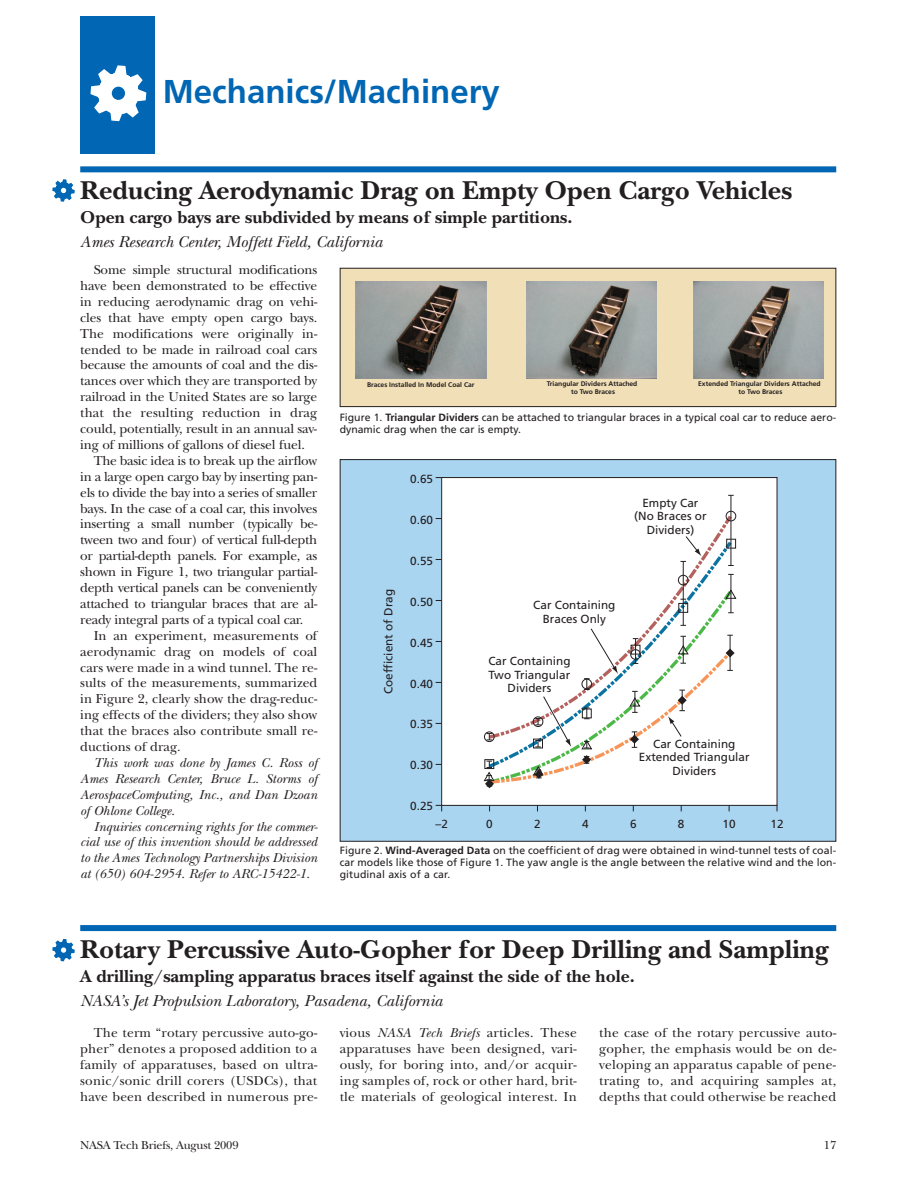
<style>
.page{position:relative;width:918px;height:1188px;background:#fff}
.page>*{position:absolute;margin:0;border:0;box-sizing:border-box;transform-origin:0 0}
.t1{font:700 33px "Frutiger";color:#0166b3}
.t2{font:700 27px "New Baskerville";color:#231f20}
.t3{font:700 18px "New Baskerville";color:#231f20}
.t4{font:italic 16.5px "New Baskerville";color:#231f20}
.t5{font:13.5px/15.9px "New Baskerville";letter-spacing:-.01em;color:#231f20;text-align:justify}
.t6{font:italic 13.5px/15.9px "New Baskerville";color:#231f20;text-align:justify}
.t7{font:13.5px "New Baskerville";letter-spacing:.01em;color:#231f20}
.t8{font:12px "New Baskerville";letter-spacing:-.015em;color:#231f20}
.t9{font:11.7px/13.4px "Frutiger";color:#231f20;text-align:center}
.t10{font:10.5px/12px "Frutiger";color:#231f20}
.t11{font:700 6.75px/8.1px "Frutiger";color:#231f20;text-align:center}
.s1{font-weight:700}
.s2{font-style:italic}
</style>
<div class="page">
<div style="left:80px;top:16px;width:75px;height:138px;background:#0166b3"></div>
<svg style="left:90px;top:65px;width:56px;height:56px"></svg>
<div style="left:112px;top:87px;width:13px;height:13px;background:#0166b3;border-radius:50%"></div>
<div style="left:80px;top:166px;width:756px;height:6px;background:#0166b3"></div>
<div style="left:342px;top:270px;width:492px;height:135px;background:#f1dfb7"></div>
<img style="left:356px;top:281px;width:130px;height:98px">
<img style="left:527px;top:281px;width:130px;height:97px">
<img style="left:694px;top:282px;width:130px;height:97px">
<div style="left:340px;top:268px;width:496px;height:139px;border:1px solid #231f20"></div>
<div style="left:340px;top:460px;width:496px;height:381px;background:#aad5f1"></div>
<div style="left:442px;top:478px;width:335px;height:327px;background:#fff"></div>
<div style="left:441px;top:477px;width:336px;height:329px;border:1px solid #231f20"></div>
<svg style="left:677px;top:538px;width:58px;height:49px"></svg>
<svg style="left:651px;top:587px;width:83px;height:38px"></svg>
<div style="left:726px;top:511px;width:10px;height:10px;border:1px solid #231f20;border-radius:50%"></div>
<hr style="left:731px;top:495px;width:1px;height:70px;background:#231f20">
<div style="left:678px;top:575px;width:10px;height:10px;border:1px solid #231f20;border-radius:50%"></div>
<hr style="left:683px;top:561px;width:1px;height:64px;background:#231f20">
<div style="left:726px;top:539px;width:10px;height:9px;border:1px solid #231f20"></div>
<div style="left:679px;top:603px;width:9px;height:10px;border:1px solid #231f20"></div>
<hr style="left:731px;top:574px;width:1px;height:39px;background:#231f20">
<svg style="left:726px;top:589px;width:10px;height:10px"></svg>
<svg style="left:680px;top:536px;width:22px;height:26px"></svg>
<svg style="left:484px;top:625px;width:251px;height:163px"></svg>
<div style="left:80px;top:925px;width:756px;height:6px;background:#0166b3"></div>
<svg style="left:52px;top:179px;width:23px;height:23px"></svg>
<svg style="left:52px;top:939px;width:23px;height:22px"></svg>
<h1 class="t1" style="left:163px;top:78px;width:339px">Mechanics/Machinery</h1>
<h2 class="t2" style="left:80px;top:181px;width:713px">Reducing Aerodynamic Drag on Empty Open Cargo Vehicles</h2>
<h3 class="t3" style="left:80px;top:211px;width:494px">Open cargo bays are subdivided by means of simple partitions.</h3>
<p class="t4" style="left:80px;top:236px;width:304px">Ames Research Center, Moffett Field, California</p>
<p class="t5" style="left:94px;top:263px;width:225px">Some simple structural modifications</p>
<p class="t5" style="left:80px;top:279px;width:239px">have been demonstrated to be effective</p>
<p class="t5" style="left:80px;top:295px;width:239px">in reducing aerodynamic drag on vehi-</p>
<p class="t5" style="left:80px;top:311px;width:239px">cles that have empty open cargo bays.</p>
<p class="t5" style="left:80px;top:327px;width:239px">The modifications were originally in-</p>
<p class="t5" style="left:80px;top:343px;width:239px">tended to be made in railroad coal cars</p>
<p class="t5" style="left:80px;top:359px;width:239px">because the amounts of coal and the dis-</p>
<p class="t5" style="left:80px;top:375px;width:239px">tances over which they are transported by</p>
<p class="t5" style="left:80px;top:391px;width:239px">railroad in the United States are so large</p>
<p class="t7" style="left:80px;top:408px;width:239px">that the resulting reduction in drag</p>
<p class="t5" style="left:80px;top:422px;width:238px">could, potentially, result in an annual sav-</p>
<p class="t5" style="left:80px;top:438px;width:226px">ing of millions of gallons of diesel fuel.</p>
<p class="t5" style="left:94px;top:454px;width:225px">The basic idea is to break up the airflow</p>
<p class="t5" style="left:80px;top:470px;width:239px">in a large open cargo bay by inserting pan-</p>
<p class="t5" style="left:80px;top:486px;width:239px">els to divide the bay into a series of smaller</p>
<p class="t5" style="left:80px;top:502px;width:239px">bays. In the case of a coal car, this involves</p>
<p class="t5" style="left:80px;top:518px;width:239px">inserting a small number (typically be-</p>
<p class="t5" style="left:80px;top:534px;width:239px">tween two and four) of vertical full-depth</p>
<p class="t5" style="left:80px;top:550px;width:239px">or partial-depth panels. For example, as</p>
<p class="t5" style="left:80px;top:565px;width:239px">shown in Figure 1, two triangular partial-</p>
<p class="t5" style="left:80px;top:581px;width:239px">depth vertical panels can be conveniently</p>
<p class="t5" style="left:80px;top:597px;width:239px">attached to triangular braces that are al-</p>
<p class="t5" style="left:80px;top:613px;width:225px">ready integral parts of a typical coal car.</p>
<p class="t5" style="left:94px;top:629px;width:225px">In an experiment, measurements of</p>
<p class="t5" style="left:80px;top:645px;width:239px">aerodynamic drag on models of coal</p>
<p class="t5" style="left:80px;top:661px;width:239px">cars were made in a wind tunnel. The re-</p>
<p class="t5" style="left:80px;top:677px;width:239px">sults of the measurements, summariz ed</p>
<p class="t5" style="left:80px;top:693px;width:239px">in Figure 2, clearly show the drag-reduc-</p>
<p class="t5" style="left:80px;top:709px;width:239px">ing effects of the dividers; they also show</p>
<p class="t5" style="left:80px;top:724px;width:239px">that the braces also contribute small re-</p>
<p class="t5" style="left:80px;top:740px;width:102px">ductions of drag.</p>
<p class="t6" style="left:80px;top:756px;width:239px;text-indent:14px">This work was done by James C. Ross of Ames Re search Center, Bruce L. Storms of Aerospace Com put ing, Inc., and Dan Dzoan of Ohlone College.</p>
<p class="t6" style="left:80px;top:820px;width:239px;text-indent:14px">Inquiries concerning rights for the commer&shy;cial use of this invention should be ad dressed to the Ames Tech nology Partnerships Division at (650) 604-2954. Refer to ARC-15422-1.</p>
<p class="t11" style="left:367px;top:381px;width:109px">Braces Installed In Model Coal Car</p>
<p class="t11" style="left:547px;top:380px;width:92px">Triangular Dividers Attached to Two Braces</p>
<p class="t11" style="left:698px;top:381px;width:124px;line-height:7.6px">Extended Triangular Dividers Attached to Two Braces</p>
<p class="t10" style="left:340px;top:412px;width:498px">Figure 1. <span class="s1">Triangular Dividers</span> can be attached to triangular braces in a typical coal car to reduce aero&shy;dynamic drag when the car is empty.</p>
<p class="t9" style="left:383px;top:694px;width:106px;rotate:-90deg">Coefficient of Drag</p>
<p class="t9" style="left:410px;top:473px;width:24px">0.65</p>
<p class="t9" style="left:410px;top:514px;width:24px">0.60</p>
<p class="t9" style="left:410px;top:555px;width:24px">0.55</p>
<p class="t9" style="left:410px;top:596px;width:24px">0.50</p>
<p class="t9" style="left:410px;top:637px;width:24px">0.45</p>
<p class="t9" style="left:410px;top:678px;width:24px">0.40</p>
<p class="t9" style="left:410px;top:719px;width:24px">0.35</p>
<p class="t9" style="left:410px;top:760px;width:24px">0.30</p>
<p class="t9" style="left:410px;top:801px;width:24px">0.25</p>
<p class="t9" style="left:634px;top:497px;width:74px">Empty Car (No Braces or<br>Dividers)</p>
<p class="t9" style="left:533px;top:600px;width:84px">Car Containing<br>Braces Only</p>
<p class="t9" style="left:488px;top:655px;width:84px">Car Containing<br>Two Triangular<br>Dividers</p>
<p class="t9" style="left:639px;top:738px;width:112px">Car Containing<br>Extended Triangular<br>Dividers</p>
<p class="t9" style="left:435px;top:818px;width:14px">–2</p>
<p class="t9" style="left:486px;top:818px;width:8px">0</p>
<p class="t9" style="left:534px;top:818px;width:8px">2</p>
<p class="t9" style="left:582px;top:818px;width:8px">4</p>
<p class="t9" style="left:630px;top:818px;width:8px">6</p>
<p class="t9" style="left:678px;top:818px;width:8px">8</p>
<p class="t9" style="left:723px;top:818px;width:15px">10</p>
<p class="t9" style="left:770px;top:818px;width:15px">12</p>
<p class="t10" style="left:340px;top:845px;width:498px;text-align:justify">Figure 2. <span class="s1">Wind-Averaged Data</span> on the coefficient of drag were obtained in wind-tunnel tests of coal&shy;car models like those of Figure 1. The yaw angle is the angle between the relative wind and the lon&shy;gitudinal axis of a car.</p>
<h2 class="t2" style="left:80px;top:940px;width:750px">Rotary Percussive Auto-Gopher for Deep Drilling and Sampling</h2>
<h3 class="t3" style="left:80px;top:970px;width:556px">A drilling/sampling apparatus braces itself against the side of the hole.</h3>
<p class="t4" style="left:80px;top:995px;width:364px">NASA’s Jet Propulsion Laboratory, Pasadena, California</p>
<p class="t5" style="left:80px;top:1027px;width:239px;text-indent:14px">The term “rotary percussive auto-go&shy;pher” denotes a proposed addition to a family of apparatuses, based on ultra&shy;sonic/sonic drill corers (USDCs), that have been described in numerous pre-</p>
<p class="t5" style="left:340px;top:1027px;width:239px">vious <span class="s2">NASA Tech Briefs</span> articles. These apparatuses have been designed, vari&shy;ously, for boring into, and/or acquir&shy;ing samples of, rock or other hard, brit&shy;tle materials of geological interest. In</p>
<p class="t5" style="left:599px;top:1027px;width:239px">the case of the rotary percussive auto&shy;gopher, the emphasis would be on de&shy;veloping an apparatus capable of pene&shy;trating to, and acquiring samples at, depths that could otherwise be reached</p>
<p class="t8" style="left:80px;top:1140px;width:160px">NASA Tech Briefs, August 2009</p>
<p class="t8" style="left:824px;top:1140px;width:14px">17</p>
</div>
